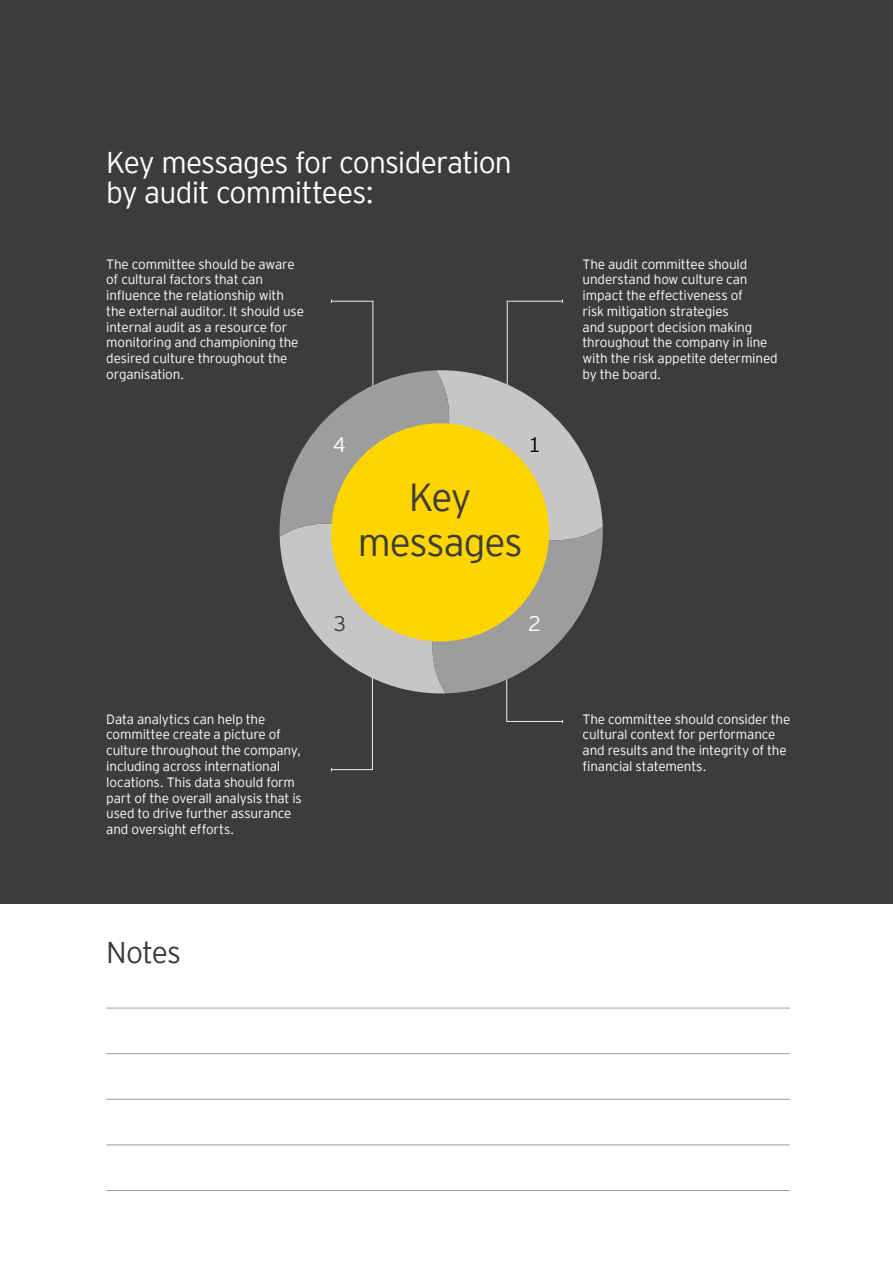
<style>
.page{position:relative;width:893px;height:1263px;background:#fff}
.page>*{position:absolute;margin:0;border:0;box-sizing:border-box;transform-origin:0 0}
.t1{font:300 39px/45px "EY Interstate";letter-spacing:-.03em;color:#3c3c3b;text-align:center}
.t2{font:300 30px/30px "EY Interstate";letter-spacing:-.03em;color:#fff}
.t3{font:300 30px "EY Interstate";letter-spacing:-.035em;color:#3c3c3b}
.t4{font:300 21px "EY Interstate";color:#fff}
.t5{font:300 21px "EY Interstate";color:#000}
.t6{font:300 21px "EY Interstate";color:#3c3c3b}
.t7{font:300 13.5px/15.8px "EY Interstate";letter-spacing:-.015em;color:#fff}
</style>
<div class="page">
<div style="left:0;top:0;width:893px;height:904px;background:#3c3c3b"></div>
<svg style="left:280px;top:299px;width:323px;height:472px"></svg>
<div style="left:331px;top:423px;width:218px;height:218px;background:#ffd500;border-radius:50%"></div>
<hr style="left:106px;top:1008px;width:684px;height:1px;background:#9d9d9c">
<hr style="left:106px;top:1053px;width:684px;height:1px;background:#9d9d9c">
<hr style="left:106px;top:1099px;width:684px;height:1px;background:#9d9d9c">
<hr style="left:106px;top:1144px;width:684px;height:1px;background:#9d9d9c">
<hr style="left:106px;top:1190px;width:684px;height:1px;background:#9d9d9c">
<h2 class="t2" style="left:106px;top:146px;width:407px">Key messages for consideration by audit committees:</h2>
<p class="t7" style="left:106px;top:255px;width:199px">The committee should be aware of cultural factors that can influence the relationship with the external auditor. It should use internal audit as a resource for monitoring and championing the desired culture throughout the organisation.</p>
<h3 class="t4" style="left:333px;top:430px;width:15px">4</h3>
<h3 class="t5" style="left:528px;top:430px;width:15px">1</h3>
<h1 class="t1" style="left:358px;top:473px;width:166px">Key messages</h1>
<h3 class="t6" style="left:333px;top:609px;width:15px">3</h3>
<h3 class="t4" style="left:528px;top:609px;width:15px">2</h3>
<p class="t7" style="left:106px;top:710px;width:197px">Data analytics can help the committee create a picture of culture throughout the company, including across international locations. This data should form part of the overall analysis that is used to drive further assurance and oversight efforts.</p>
<h2 class="t3" style="left:106px;top:931px;width:76px">Notes</h2>
<p class="t7" style="left:583px;top:255px;width:197px">The audit committee should understand how culture can impact the effectiveness of<br>risk mitigation strategies<br>and support decision making throughout the company in line with the risk appetite determined by the board.</p>
<p class="t7" style="left:583px;top:710px;width:209px">The committee should consider the cultural context for performance and results and the integrity of the financial statements.</p>
</div>
